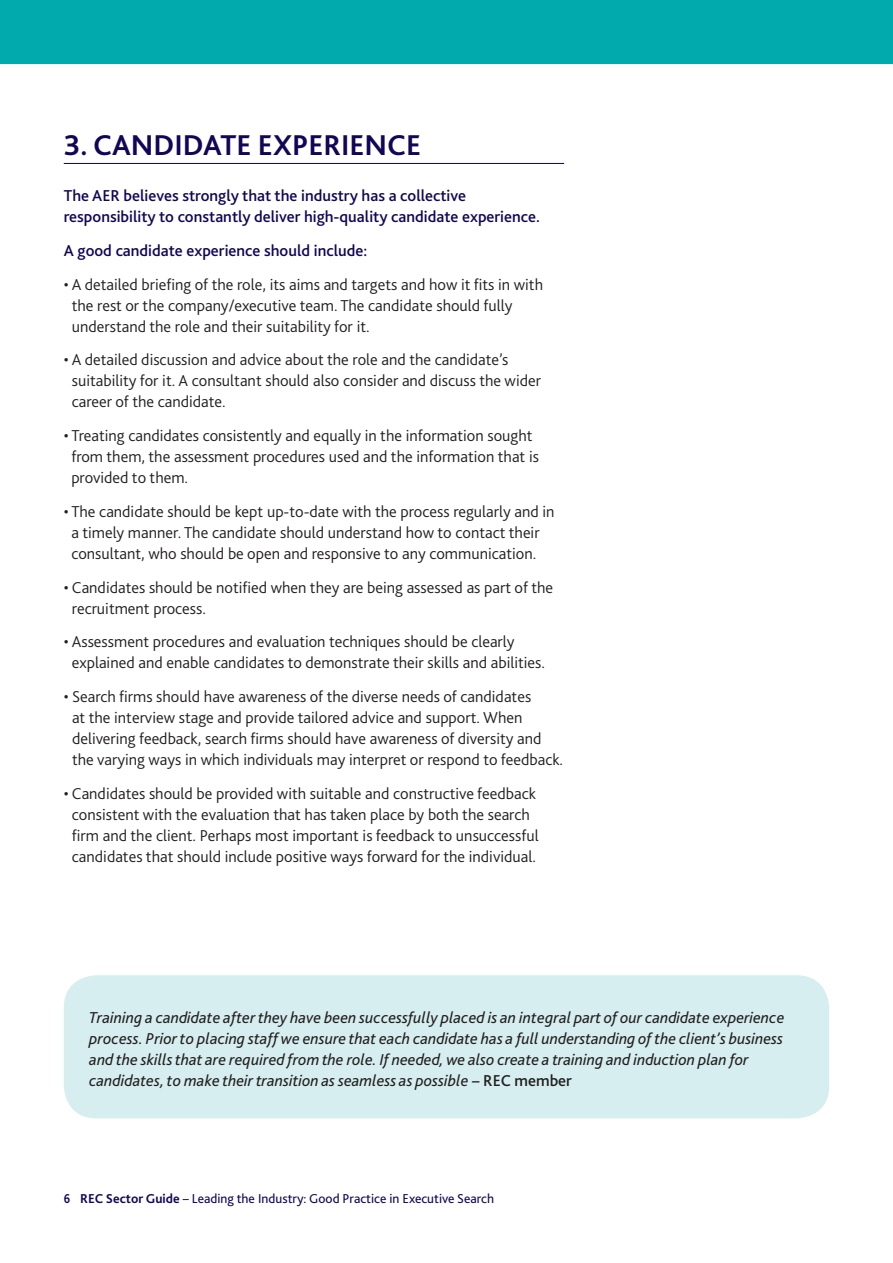
<style>
.page{position:relative;width:893px;height:1263px;background:#fff}
.page>*{position:absolute;margin:0;border:0;box-sizing:border-box;transform-origin:0 0}
.Heading_1{font:700 30px "Bliss 2";color:#110658}
.Bullets{font:300 16.5px/21px "Bliss 2";color:#231f20}
.Body{font:italic 16.5px/21px "Bliss 2";color:#231f20}
.Body-2{font:500 16.5px/21px "Bliss 2";color:#110658}
.t1{font:13.5px "Bliss 2";color:#110658}
.s1{font-weight:500;font-style:normal}
.s2{font-weight:700}
</style>
<div class="page">
<div style="left:0;top:0;width:893px;height:64px;background:#00aaad"></div>
<hr style="left:64px;top:163px;width:500px;height:1px;background:#110658">
<div style="left:64px;top:975px;width:765px;height:143px;background:#d6eeef;border-radius:33px"></div>
<p class="Heading_1" style="left:64px;top:126px;width:359px">3. CANDIDATE EXPERIENCE</p>
<p class="Body-2" style="left:64px;top:185px;width:478px">The AER believes strongly that the industry has a collective responsibility to constantly deliver high-quality candidate experience.</p>
<p class="Body-2" style="left:64px;top:239px;width:305px">A good candidate experience should include:</p>
<p class="Bullets" style="left:72px;top:273px;width:473px;text-indent:-8px">• A detailed briefing of the role, its aims and targets and how it fits in with the rest or the company/executive team. The candidate should fully understand the role and their suitability for it.</p>
<p class="Bullets" style="left:72px;top:349px;width:471px;text-indent:-8px">• A detailed discussion and advice about the role and the candidate’s suitability for it. A consultant should also consider and discuss the wider career of the candidate.</p>
<p class="Bullets" style="left:71px;top:425px;width:469px;text-indent:-8px">• Treating candidates consistently and equally in the information sought from them, the assessment procedures used and the information that is provided to them.</p>
<p class="Bullets" style="left:71px;top:500px;width:485px;text-indent:-8px">• The candidate should be kept up-to-date with the process regularly and in a timely manner. The candidate should understand how to contact their consultant, who should be open and responsive to any communication.</p>
<p class="Bullets" style="left:72px;top:576px;width:483px;text-indent:-8px">• Candidates should be notified when they are being assessed as part of the recruitment process.</p>
<p class="Bullets" style="left:72px;top:631px;width:475px;text-indent:-8px">• Assessment procedures and evaluation techniques should be clearly explained and enable candidates to demonstrate their skills and abilities.</p>
<p class="Bullets" style="left:72px;top:686px;width:493px;text-indent:-8px">• Search firms should have awareness of the diverse needs of candidates<br>at the interview stage and provide tailored advice and support. When delivering feedback, search firms should have awareness of diversity and the varying ways in which individuals may interpret or respond to feedback.</p>
<p class="Bullets" style="left:64px;top:782px;width:476px;text-align:center">• Candidates should be provided with suitable and constructive feedback consistent with the evaluation that has taken place by both the search firm and the client. Perhaps most important is feedback to unsuccessful candidates that should include positive ways forward for the individual.</p>
<p class="Body" style="left:89px;top:1006px;width:697px">Training a candidate after they have been successfully placed is an integral part of our candidate experience process. Prior to placing staff we ensure that each candidate has a full understanding of the client’s business and the skills that are required from the role. If needed, we also create a training and induction plan for candidates, to make their transition as seamless as possible <span class="s1">– REC member</span></p>
<p class="t1" style="left:64px;top:1190px;width:432px"><span class="s2">6 REC Sector Guide</span> – Leading the Industry: Good Practice in Executive Search</p>
</div>
